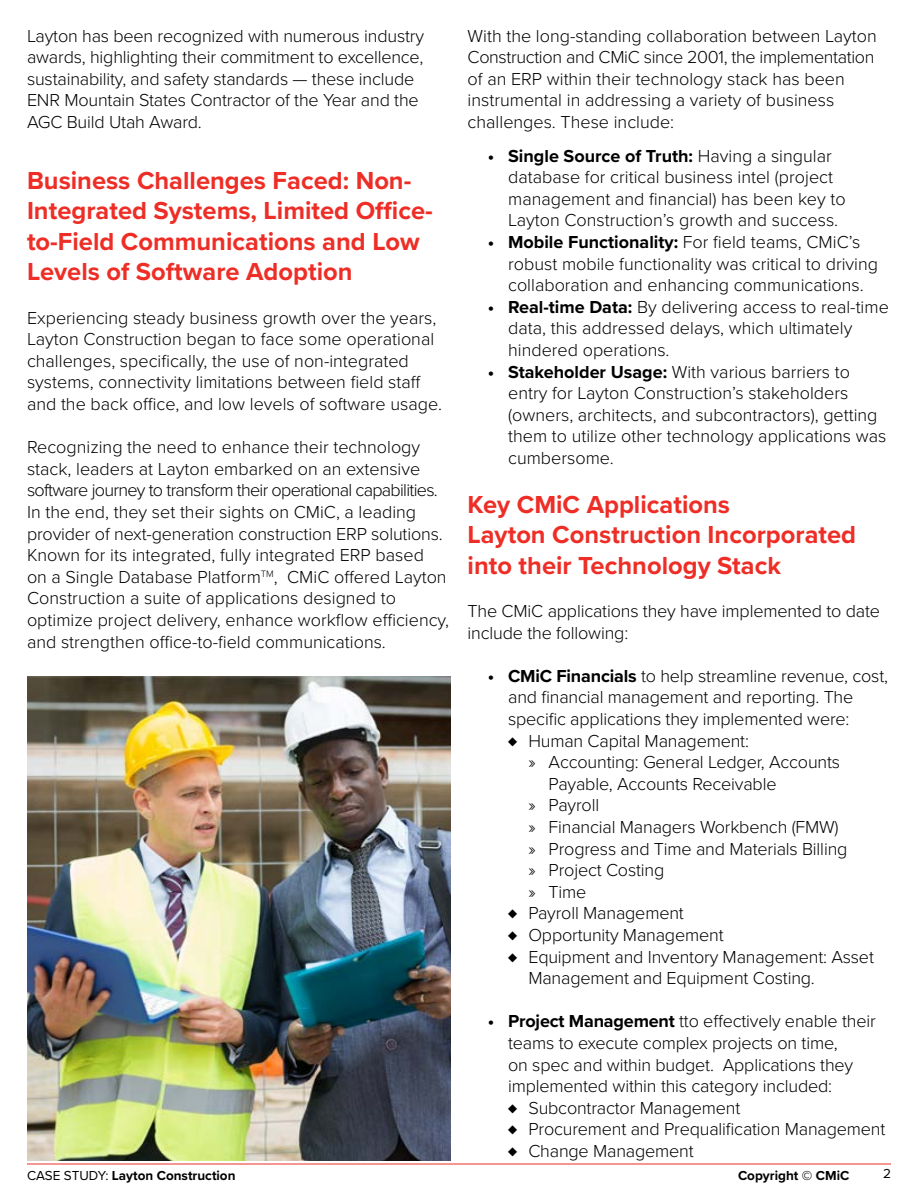
<style>
.page{position:relative;width:918px;height:1188px;background:#fff}
.page>*{position:absolute;margin:0;border:0;box-sizing:border-box;transform-origin:0 0}
.t1{font:700 25.5px/30.6px "Proxima Nova";color:#ee2e26}
.t2{font:300 18px/21.6px "Proxima Nova";color:#000}
.t3{font:700 13.5px "Proxima Nova";color:#000}
.t4{font:13.5px "Proxima Nova";color:#000}
.s1{font-weight:700}
.s2{font-weight:400}
</style>
<div class="page">
<hr style="left:27px;top:1164px;width:864px;height:1px;background:#ee2e26">
<img style="left:27px;top:676px;width:423px;height:485px">
<p class="t2" style="left:27px;top:24px;width:399px">Layton has been recognized with numerous industry awards, highlighting their commitment to excellence, sustainability, and safety standards — these include ENR Mountain States Contractor of the Year and the AGC Build Utah Award.</p>
<h1 class="t1" style="left:27px;top:164px;width:407px">Business Challenges Faced: Non-Integrated Systems, Limited Office&shy;to-Field Communications and Low Levels of Software Adoption</h1>
<p class="t2" style="left:27px;top:306px;width:417px">Experiencing steady business growth over the years, Layton Construction began to face some operational challenges, specifically, the use of non-integrated systems, connectivity limitations between field staff and the back office, and low levels of software usage.</p>
<p class="t2" style="left:27px;top:435px;width:424px">Recognizing the need to enhance their technology stack, leaders at Layton embarked on an extensive software journey to transform their operational capabilities.<br>In the end, they set their sights on CMiC, a leading provider of next-generation construction ERP solutions.<br>Known for its integrated, fully integrated ERP based<br>on a Single Database Platform<sup>TM</sup>, CMiC offered Layton Construction a suite of applications designed to optimize project delivery, enhance workflow efficiency, and strengthen office-to-field communications.</p>
<p class="t2" style="left:468px;top:24px;width:411px">With the long-standing collaboration between Layton Construction and CMiC since 2001, the implementation of an ERP within their technology stack has been instrumental in addressing a variety of business challenges. These include:</p>
<p class="t2" style="left:508px;top:144px;width:339px;text-indent:-20px"><span class="s1">• Single Source of Truth:</span> Having a singular database for critical business intel (project management and financial) has been key to Layton Construction’s growth and success.</p>
<p class="t2" style="left:508px;top:230px;width:371px;text-indent:-20px"><span class="s1">• Mobile Functionality:</span> For field teams, CMiC’s robust mobile functionality was critical to driving collaboration and enhancing communications.</p>
<p class="t2" style="left:508px;top:295px;width:382px;text-indent:-20px"><span class="s1">• Real-time Data:</span> By delivering access to real-time data, this addressed delays, which ultimately hindered operations.</p>
<p class="t2" style="left:508px;top:360px;width:380px;text-indent:-20px"><span class="s1">• Stakeholder Usage:</span> With various barriers to entry for Layton Construction’s stakeholders (owners, architects, and subcontractors), getting them to utilize other technology applications was cumbersome.</p>
<h1 class="t1" style="left:468px;top:488px;width:390px">Key CMiC Applications<br>Layton Construction Incorporated into their Technology Stack</h1>
<p class="t2" style="left:468px;top:599px;width:414px">The CMiC applications they have implemented to date include the following:</p>
<p class="t2" style="left:488px;top:664px;width:402px"><span class="s1">• CMiC Financials</span> to help streamline revenue, cost,</p>
<p class="t2" style="left:508px;top:686px;width:347px">and financial management and reporting. The</p>
<p class="t2" style="left:508px;top:707px;width:343px">specific applications they implemented were:</p>
<p class="t2" style="left:508px;top:729px;width:242px">♦ Human Capital Management:</p>
<p class="t2" style="left:528px;top:750px;width:313px">» Accounting: General Ledger, Accounts</p>
<p class="t2" style="left:549px;top:772px;width:229px">Payable, Accounts Receivable</p>
<p class="t2" style="left:528px;top:794px;width:72px">» Payroll</p>
<p class="t2" style="left:528px;top:815px;width:312px">» Financial Managers Workbench (FMW)</p>
<p class="t2" style="left:528px;top:837px;width:321px">» Progress and Time and Materials Billing</p>
<p class="t2" style="left:528px;top:858px;width:137px">» Project Costing</p>
<p class="t2" style="left:528px;top:880px;width:60px">» Time</p>
<p class="t2" style="left:508px;top:902px;width:177px">♦ Payroll Management</p>
<p class="t2" style="left:508px;top:923px;width:217px">♦ Opportunity Management</p>
<p class="t2" style="left:508px;top:945px;width:367px">♦ Equipment and Inventory Management: Asset</p>
<p class="t2" style="left:528px;top:966px;width:288px">Management and Equipment Costing.</p>
<p class="t2" style="left:508px;top:1010px;width:379px;text-indent:-20px"><span class="s1">• Project Management</span> tto effectively enable their teams to execute complex projects on time,<br>on spec and within budget. Applications they implemented within this category included:<br>♦ Subcontractor Management<br>♦ Procurement and Prequalification Management ♦ Change Management</p>
<p class="t3" style="left:27px;top:1165px;width:210px"><span class="s2">CASE STUDY:</span> Layton Construction</p>
<p class="t3" style="left:738px;top:1165px;width:113px">Copyright © CMiC</p>
<p class="t4" style="left:883px;top:1167px;width:9px">2</p>
</div>
